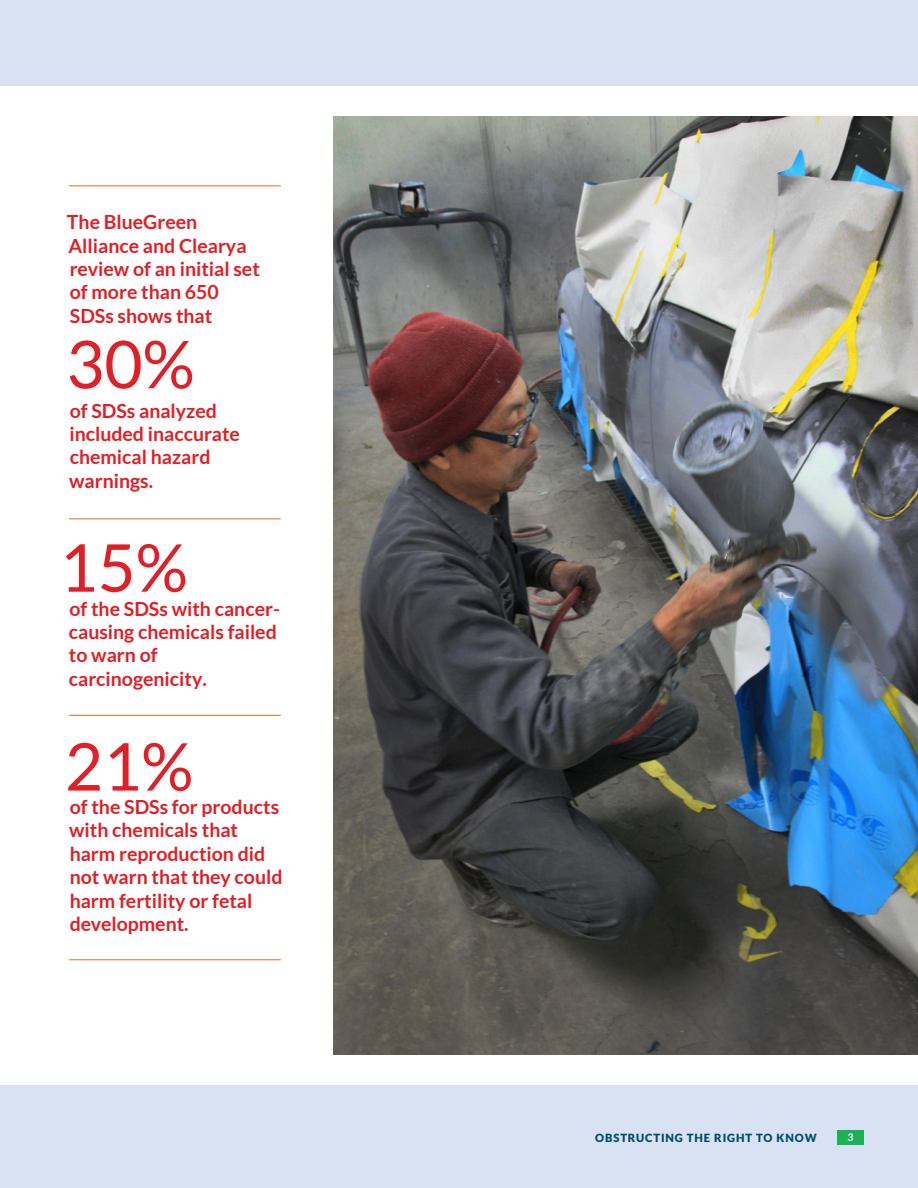
<style>
.page{position:relative;width:918px;height:1188px;background:#d8e2f2}
.page>*{position:absolute;margin:0;border:0;box-sizing:border-box;transform-origin:0 0}
.Body_Text{font:66px "Lato";color:#e01f26}
.Body_Text-2{font:700 19.5px/23.4px "Lato";color:#e01f26}
.Body_Text-3{font:700 19.5px/23.4px "Lato";color:#e01f26}
.t1{font:900 11.25px "Lato";letter-spacing:.08em;color:#004b6c}
.t2{font:700 10.5px "Lato";color:#fff}
.s1{font-style:inherit}
</style>
<div class="page">
<div style="left:0;top:86px;width:918px;height:999px;background:#fff"></div>
<img style="left:333px;top:117px;width:585px;height:938px">
<hr style="left:69px;top:185px;width:212px;height:1px;background:#f36621">
<hr style="left:69px;top:518px;width:212px;height:1px;background:#f36621">
<hr style="left:69px;top:715px;width:212px;height:1px;background:#f36621">
<hr style="left:69px;top:959px;width:212px;height:1px;background:#f36621">
<div style="left:837px;top:1130px;width:27px;height:15px;background:#1db156"></div>
<p class="Body_Text-2" style="left:67px;top:210px;width:194px">The BlueGreen<br>Alliance and Clearya review of an initial set of more than 650<br>SDSs shows that</p>
<p class="Body_Text" style="left:66px;top:328px;width:130px">30%</p>
<p class="Body_Text-2" style="left:69px;top:399px;width:172px">of SDSs analyzed included inaccurate chemical hazard warnings.</p>
<p class="Body_Text" style="left:59px;top:531px;width:130px">15%</p>
<p class="Body_Text-3" style="left:69px;top:597px;width:213px"><span class="s1">of</span> the S<span class="s1">DSs</span> with cancer&shy;causing chemicals failed to warn of <span class="s1">carcinogenicity</span>.</p>
<p class="Body_Text" style="left:65px;top:730px;width:130px">21%</p>
<p class="Body_Text-2" style="left:69px;top:795px;width:215px">of the SDSs for products with chemicals that harm reproduction did not warn that they could harm fertility or fetal development.</p>
<p class="t1" style="left:595px;top:1131px;width:223px">OBSTRUCTING THE RIGHT TO KNOW</p>
<p class="t2" style="left:847px;top:1131px;width:8px">3</p>
</div>
